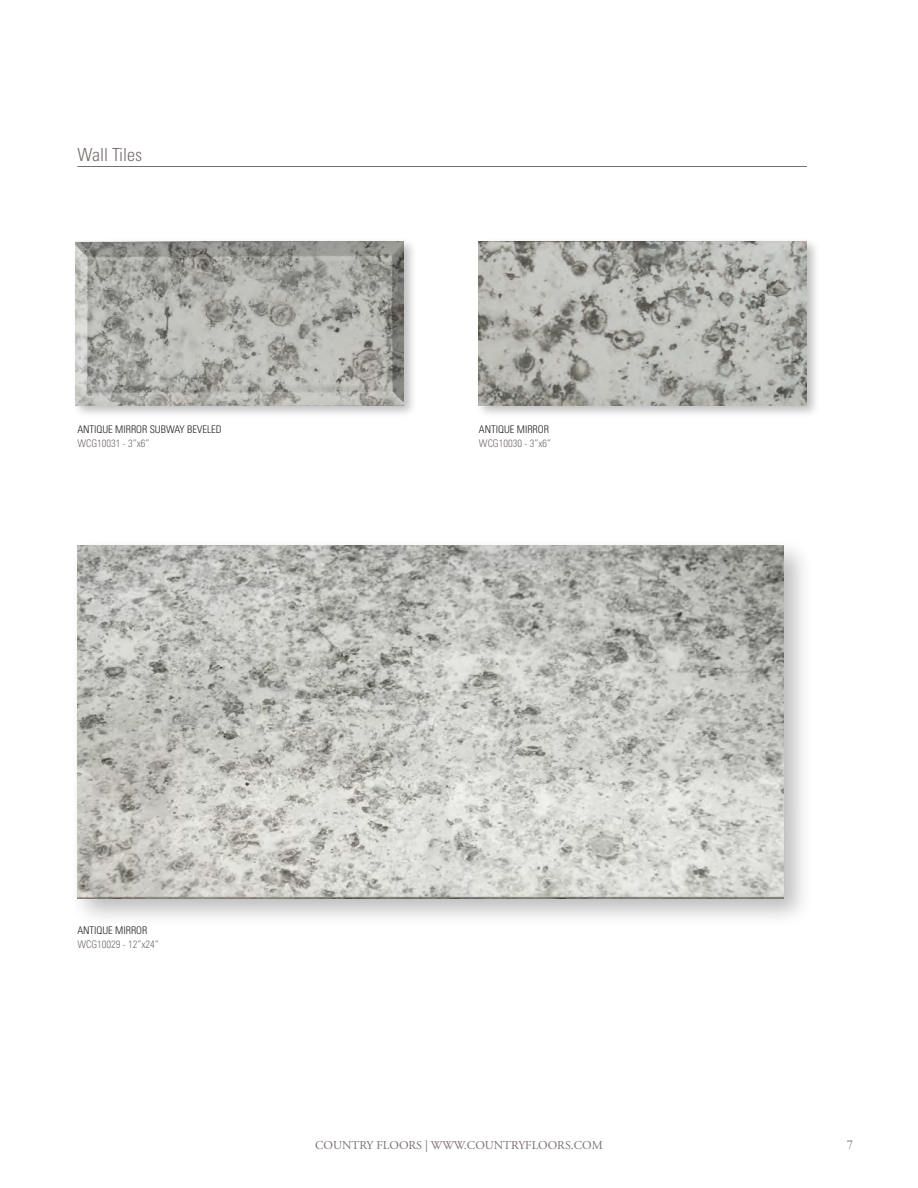
<style>
.page{position:relative;width:918px;height:1188px;background:#fff}
.page>*{position:absolute;margin:0;border:0;box-sizing:border-box;transform-origin:0 0}
.t1{font:300 condensed 18px "Univers LT Std";color:#786f6e}
.t2{font:13.5px "Garamond";color:#696768}
.t3{font:12px "Adobe Garamond Pro";color:#796f6e}
.t4{font:300 condensed 10.5px "Univers LT Std";color:#231f20}
.t5{font:300 condensed 10.5px "Univers LT Std";color:#786f6e}
</style>
<div class="page">
<div style="left:69px;top:537px;width:744px;height:391px;background:#231f20;opacity:.3"></div>
<img style="left:77px;top:545px;width:707px;height:353px">
<div style="left:72px;top:237px;width:345px;height:182px;background:#231f20;opacity:.3"></div>
<img style="left:75px;top:241px;width:328px;height:164px">
<div style="left:475px;top:237px;width:345px;height:182px;background:#231f20;opacity:.3"></div>
<img style="left:479px;top:241px;width:328px;height:164px">
<hr style="left:77px;top:166px;width:730px;height:1px;background:#786f6e">
<p class="t1" style="left:77px;top:143px;width:66px">Wall Tiles</p>
<p class="t4" style="left:77px;top:423px;width:146px">ANTIQUE MIRROR SUBWAY BEVELED</p>
<p class="t5" style="left:77px;top:437px;width:74px">WCG10031 - 3”x6”</p>
<p class="t4" style="left:479px;top:423px;width:72px">ANTIQUE MIRROR</p>
<p class="t5" style="left:479px;top:437px;width:74px">WCG10030 - 3”x6”</p>
<p class="t4" style="left:77px;top:924px;width:72px">ANTIQUE MIRROR</p>
<p class="t5" style="left:77px;top:938px;width:83px">WCG10029 - 12”x24”</p>
<p class="t3" style="left:315px;top:1138px;width:289px">COUNTRY FLOORS | WWW.COUNTRYFLOORS.COM</p>
<p class="t2" style="left:847px;top:1137px;width:8px">7</p>
</div>
